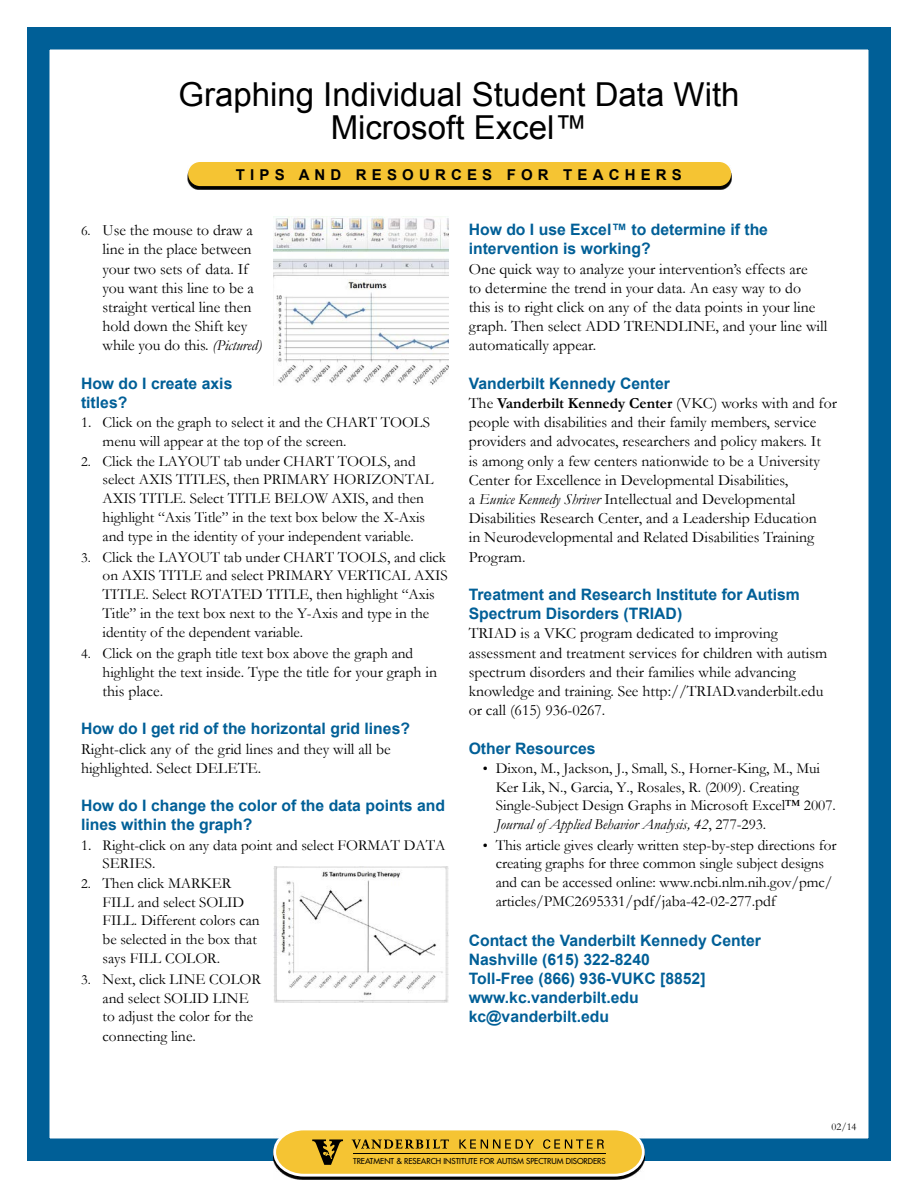
<style>
.page{position:relative;width:918px;height:1188px;background:#fff}
.page>*{position:absolute;margin:0;border:0;box-sizing:border-box;transform-origin:0 0}
.t1{font:33px/33px "Arial";color:#000;text-align:center}
.Copy{font:15.75px/19.2px "Garamond";color:#000}
.t2{font:700 15.75px/19.2px "Arial";color:#005f97}
.t3{font:15.3px/18.8px "Garamond";letter-spacing:-.005em;color:#000}
.t4{font:700 15px "Arial";letter-spacing:.345em;color:#000}
.t5{font:10.5px "Garamond";color:#000}
.t6{font:7.95px "Futura";letter-spacing:-.005em;color:#000}
.s1{font-size:14.25px}
.s2{font-style:italic;font-size:15.3px}
.s3{font-size:15.3px}
.s4{font-size:15.75px}
.s5{font-weight:700;font-size:15.3px}
.s6{font-style:italic}
</style>
<div class="page">
<div style="left:27px;top:27px;width:864px;height:1134px;border:22px solid #005f97"></div>
<div style="left:273px;top:1130px;width:372px;height:50px;background:#000"></div>
<svg style="left:272px;top:1130px;width:374px;height:48px;background:#dbb543"></svg>
<svg style="left:187px;top:165px;width:545px;height:25px;background:#1f1e1a"></svg>
<div style="left:188px;top:162px;width:543px;height:24px;background:#f5c433;border-radius:12px"></div>
<img style="left:274px;top:216px;width:175px;height:169px">
<img style="left:274px;top:866px;width:175px;height:136px">
<h1 class="t1" style="left:178px;top:79px;width:563px">Graphing Individual Student Data With<br>Microsoft Excel™</h1>
<p class="t4" style="left:236px;top:164px;width:447px">TIPS AND RESOURCES FOR TEACHERS</p>
<p class="Copy" style="left:103px;top:220px;width:161px;text-indent:-22px"><span class="s1">6.</span> Use the mouse to draw a line in the place between your two sets of data. If you want this line to be a straight vertical line then hold down the Shift key while you do this. <span class="s2">(Pictured)</span></p>
<h3 class="t2" style="left:81px;top:374px;width:153px">How do I create axis titles?</h3>
<p class="t3" style="left:103px;top:413px;width:329px;text-indent:-22px">1. Click on the graph to select it and the CHART TOOLS menu will appear at the top of the screen.</p>
<p class="t3" style="left:103px;top:451px;width:332px;text-indent:-22px"><span class="s1">2.</span> Click the LAYOUT tab under CHART TOOLS, and select AXIS TITLES, then PRIMARY HORIZONTAL AXIS TITLE. Select TITLE BELOW AXIS, and then highlight “Axis Title” in the text box below the X-Axis and type in the identity of your independent variable.</p>
<p class="t3" style="left:103px;top:547px;width:347px;text-indent:-22px"><span class="s1">3.</span> Click the LAYOUT tab under CHART TOOLS, and click on AXIS TITLE and select PRIMARY VERTICAL AXIS TITLE. Select ROTATED TITLE, then highlight “Axis Title” in the text box next to the Y-Axis and type in the identity of the dependent variable.</p>
<p class="t3" style="left:81px;top:643px;width:334px"><span class="s1">4.</span> Click on the graph title text box above the graph and</p>
<p class="Copy" style="left:103px;top:662px;width:336px"><span class="s3">highlight the text insi</span>de. Type the title for your graph in this place.</p>
<h3 class="t2" style="left:81px;top:720px;width:331px">How do I get rid of the horizontal grid lines?</h3>
<p class="Copy" style="left:81px;top:739px;width:311px">Right-click any of the grid lines and they will all be highlighted. Select DELETE.</p>
<h3 class="t2" style="left:81px;top:797px;width:366px">How do I change the color of the data points and lines within the graph?</h3>
<p class="t3" style="left:103px;top:835px;width:344px;text-indent:-22px">1. Right-click on any data point and select FORMAT DATA<br>SERIES.</p>
<p class="t3" style="left:103px;top:874px;width:159px;text-indent:-22px"><span class="s1">2.</span> Then click MARKER<br>FILL and select SOLID<br>FILL. Different colors can be selected in the box that says FILL COLOR.</p>
<p class="t3" style="left:103px;top:970px;width:160px;text-indent:-22px"><span class="s1">3.</span> Next, click LINE COLOR and select SOLID LINE to adjust the color for the connecting li<span class="s4">ne.</span></p>
<h3 class="t2" style="left:469px;top:221px;width:301px">How do I use Excel™ to determine if the intervention is working?</h3>
<p class="Copy" style="left:469px;top:259px;width:360px">One quick way to analyze your intervention’s effects are<br>to determine the trend in your data. An easy way to do<br>this is to right click on any of the data points in your line graph. Then select ADD TRENDLINE, and your line will automatically appear.</p>
<h3 class="t2" style="left:469px;top:374px;width:203px">Vanderbilt Kennedy Center</h3>
<p class="Copy" style="left:469px;top:393px;width:370px">The <span class="s5">Vanderbilt Kennedy Center</span> (VKC) works with and for people with disabilities and their family members, service providers and advocates, researchers and policy makers. It<br>is among only a few centers nationwide to be a University Center for Excellence in Developmental Disabilities,<br>a <span class="s2">Eunice Kennedy Shriver</span> Intellectual and Developmental Disabilities Research Center, and a Leadership Education<br>in Neurodevelopmental and Related Disabilities Training Program.</p>
<h3 class="t2" style="left:469px;top:585px;width:333px">Treatment and Research Institute for Autism<br>Spectrum Disorders (TRIAD)</h3>
<p class="Copy" style="left:469px;top:624px;width:360px">TRIAD is a VKC program dedicated to improving assessment and treatment services for children with autism spectrum disorders and their families while advancing knowledge and training. See http://TRIAD.vanderbilt.edu or call (615) 936-0267.</p>
<h3 class="t2" style="left:469px;top:739px;width:128px">Other Resources</h3>
<p class="t3" style="left:496px;top:758px;width:342px;text-indent:-13px"><span class="s1">•</span> Dixon, M., Jackson, J., Small, S., Horner-King, M., Mui Ker Lik, N., Garcia, Y., Rosales, R. (2009). Creating Single-Subject Design Graphs in Microsoft Excel™ 2007.<br><span class="s6">Journal of Applied Behavior Analysis, 42</span>, 277-293.</p>
<p class="t3" style="left:483px;top:835px;width:355px;text-align:center"><span class="s1">•</span> This article gives clearly written step-by-step directions for creating graphs for three common single subject designs and can be accessed online: www.ncbi.nlm.nih.gov/pmc/</p>
<p class="Copy" style="left:496px;top:892px;width:282px"><span class="s3">articles/PMC2</span>695331/pdf/jaba-42-02-277.pdf</p>
<h3 class="t2" style="left:469px;top:931px;width:294px">Contact the Vanderbilt Kennedy Center<br>Nashville (615) 322-8240<br>Toll-Free (866) 936-VUKC [8852] www.kc.vanderbilt.edu kc@vanderbilt.edu</h3>
<p class="t5" style="left:832px;top:1120px;width:26px">02/14</p>
<p class="t6" style="left:353px;top:1156px;width:254px">TREATMENT &amp; RESEARCH INSTITUTE FOR AUTISM SPECTRUM DISORDERS</p>
</div>
